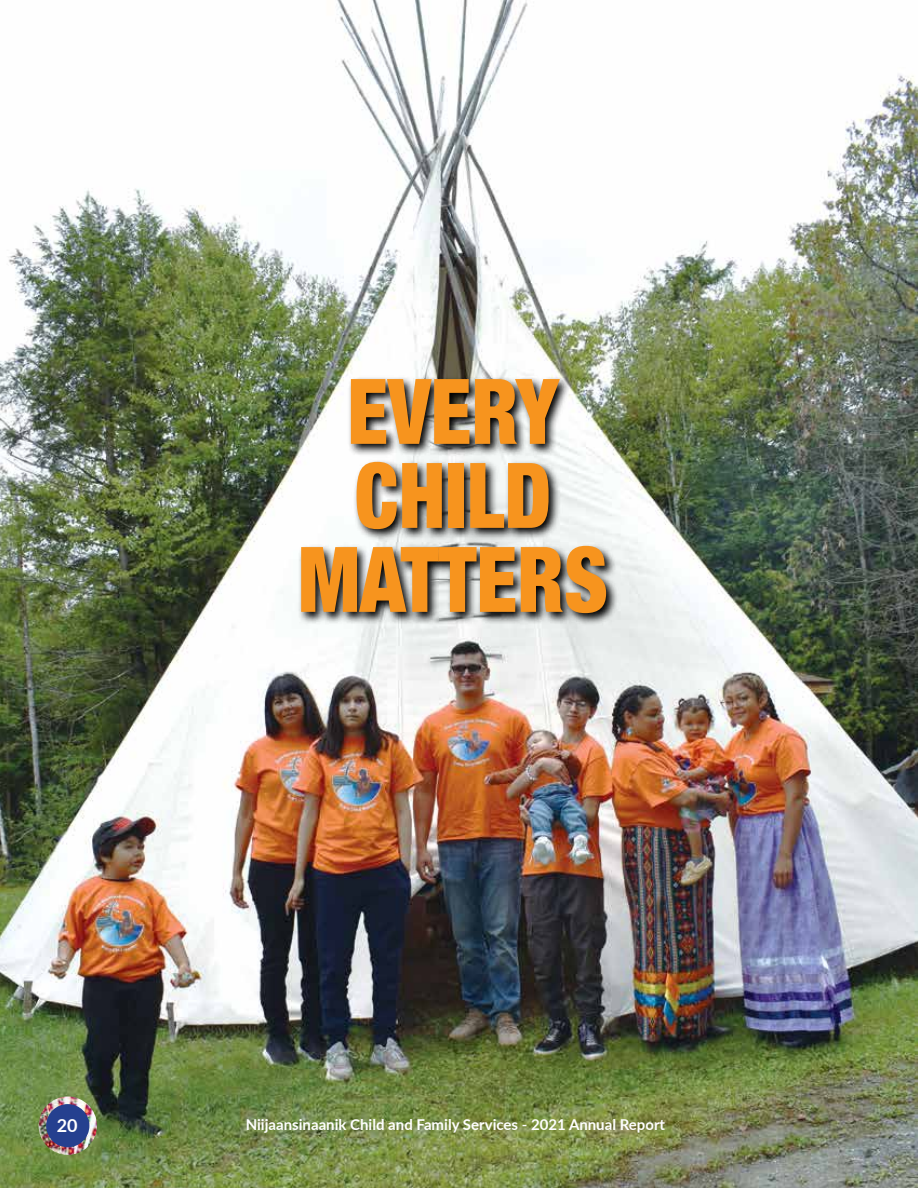
<style>
.page{position:relative;width:918px;height:1188px;background:#fff}
.page>*{position:absolute;margin:0;border:0;box-sizing:border-box;transform-origin:0 0}
.t1{font:900 condensed 90.75px/84px "Helvetica Neue";color:#f7941e;text-align:center;scale:.9 1}
.t2{font:700 18px "Lato";color:#fff}
.t3{font:700 15px "Lato";color:#fff}
</style>
<div class="page">
<img style="left:0;top:0;width:918px;height:1188px">
<img style="left:39px;top:1097px;width:58px;height:58px;border-radius:29px">
<div style="left:46px;top:1104px;width:43px;height:43px;background:#25408f;border-radius:50%"></div>
<svg style="left:298px;top:376px;width:321px;height:250px"></svg>
<h1 class="t1" style="left:298px;top:368px;width:346px">EVERY<br>CHILD<br>MATTERS</h1>
<p class="t2" style="left:57px;top:1112px;width:22px">20</p>
<p class="t3" style="left:246px;top:1114px;width:421px">Niijaansinaanik Child and Family Services - 2021 Annual Report</p>
</div>
